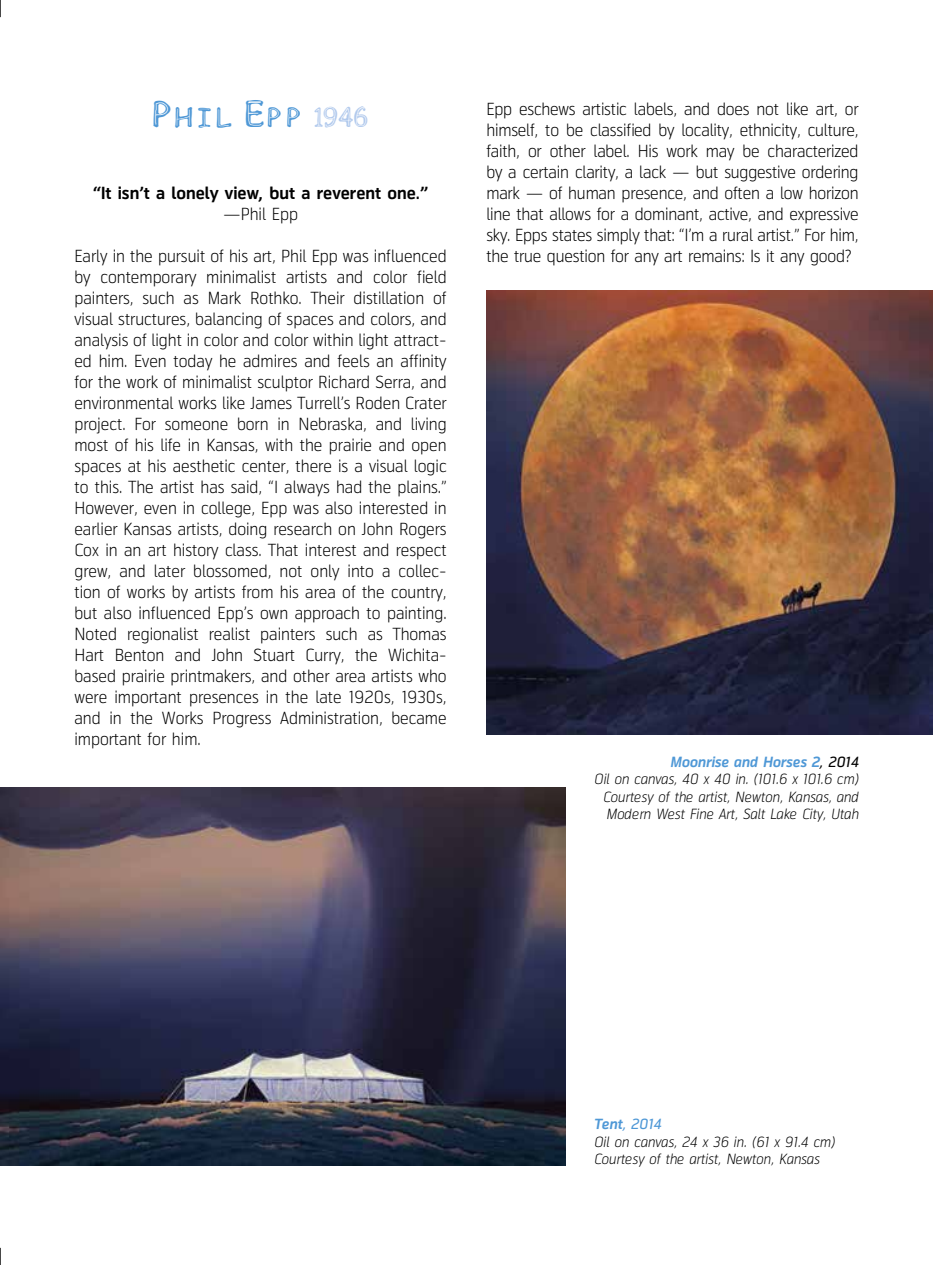
<style>
.page{position:relative;width:933px;height:1265px;background:#fff}
.page>*{position:absolute;margin:0;border:0;box-sizing:border-box;transform-origin:0 0}
.t1{font:45.5px "Children";letter-spacing:-.02em;color:#4f98d6}
.t2{font:300 16.62px/21px "Klartext";color:#000;text-align:justify}
.t3{font:700 16.62px "Klartext";color:#000}
.t4{font:italic 300 14px/17.5px "Klartext";color:#000}
.s1{font-size:35px;color:#b2caed}
.s2{font-weight:700;color:#4f98d6}
.s3{font-weight:400}
.s4{font-weight:400;color:#4f98d6}
</style>
<div class="page">
<img style="left:486px;top:291px;width:446px;height:443px">
<img style="left:0;top:788px;width:566px;height:378px">
<svg style="left:0;top:0;width:1px;height:17px"></svg>
<svg style="left:0;top:1248px;width:1px;height:17px"></svg>
<h1 class="t1" style="left:152px;top:89px;width:218px">Phil Epp <span class="s1">1946</span></h1>
<p class="t3" style="left:93px;top:183px;width:337px">“It isn’t a lonely view, but a reverent one.”</p>
<p class="t2" style="left:223px;top:204px;width:76px">—Phil Epp</p>
<p class="t2" style="left:74px;top:246px;width:374px">Early in the pursuit of his art, Phil Epp was influenced by contemporary minimalist artists and color field painters, such as Mark Rothko. Their distillation of visual structures, balancing of spaces and colors, and analysis of light in color and color within light attract&shy;ed him. Even today he admires and feels an affinity for the work of minimalist sculptor Richard Serra, and environmental works like James Turrell’s Roden Crater project. For someone born in Nebraska, and living most of his life in Kansas, with the prairie and open spaces at his aesthetic center, there is a visual logic to this. The artist has said, “I always had the plains.” However, even in college, Epp was also interested in earlier Kansas artists, doing research on John Rogers Cox in an art history class. That interest and respect grew, and later blossomed, not only into a collec&shy;tion of works by artists from his area of the country, but also influenced Epp’s own approach to painting.<br>Noted regionalist realist painters such as Thomas Hart Benton and John Stuart Curry, the Wichita&shy;based prairie printmakers, and other area artists who were important presences in the late 1920s, 1930s, and in the Works Progress Administration, became important for him.</p>
<p class="t2" style="left:486px;top:99px;width:374px">Epp eschews artistic labels, and does not like art, or himself, to be classified by locality, ethnicity, culture, faith, or other label. His work may be characterized by a certain clarity, a lack — but suggestive ordering mark — of human presence, and often a low horizon line that allows for a dominant, active, and expressive sky. Epps states simply that: “I’m a rural artist.” For him, the true question for any art remains: Is it any good?</p>
<p class="t4" style="left:594px;top:753px;width:266px;text-align:right"><span class="s2">Moonrise and Horses 2</span><span class="s3">, 2014<br></span>Oil on canvas, 40 x 40 in. (101.6 x 101.6 cm)<br>Courtesy of the artist, Newton, Kansas, and Modern West Fine Art, Salt Lake City, Utah</p>
<p class="t4" style="left:594px;top:1115px;width:243px"><span class="s2">Tent</span><span class="s4">, 2014<br></span>Oil on canvas, 24 x 36 in. (61 x 91.4 cm)<br>Courtesy of the artist, Newton, Kansas</p>
</div>
